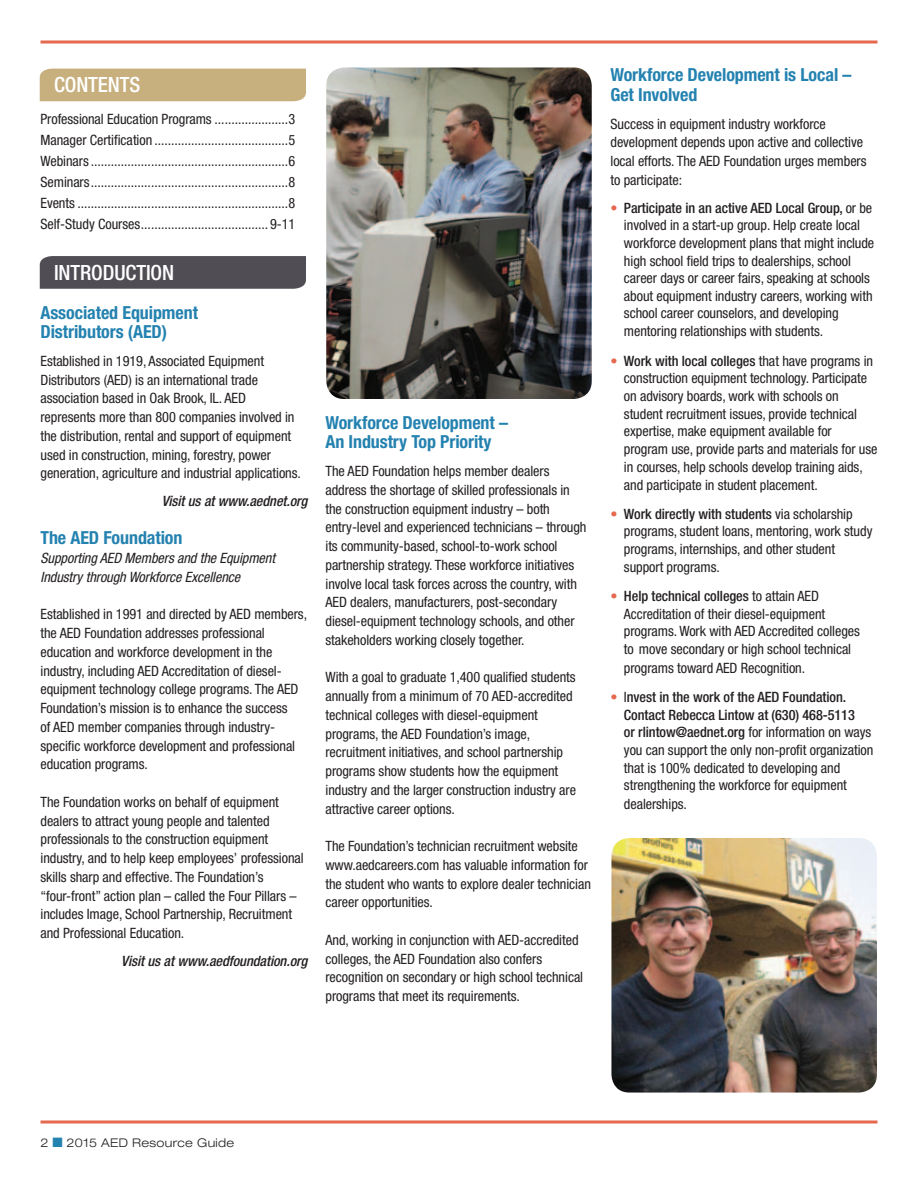
<style>
.page{position:relative;width:918px;height:1188px;background:#fff}
.page>*{position:absolute;margin:0;border:0;box-sizing:border-box;transform-origin:0 0}
.t1{font:500 condensed 21px "Helvetica Neue";letter-spacing:-.005em;color:#fff}
.t2{font:700 condensed 18px/19.5px "Helvetica Neue";letter-spacing:-.005em;color:#2482b0}
.t3{font:condensed 14.25px/18.8px "Helvetica Neue";letter-spacing:-.005em;color:#231f20}
.t4{font:italic condensed 14.25px/18.8px "Helvetica Neue";letter-spacing:-.005em;color:#231f20}
.t5{font:italic 500 condensed 14.25px "Helvetica Neue";letter-spacing:-.005em;color:#231f20}
.t6{font:300 expanded 12px "Helvetica Neue";letter-spacing:.03em;color:#231f20}
.s1{color:#e5684f}
.s2{font-weight:500}
.s3{color:#2482b0}
</style>
<div class="page">
<div style="left:40px;top:69px;width:266px;height:32px;background:#c7af7e"></div>
<div style="left:40px;top:256px;width:266px;height:33px;background:#504d55"></div>
<svg style="left:40px;top:40px;width:838px;height:4px;background:#eb8d7a"></svg>
<svg style="left:40px;top:1120px;width:838px;height:4px;background:#eb8d7a"></svg>
<img style="left:326px;top:68px;width:266px;height:331px">
<img style="left:611px;top:838px;width:266px;height:255px">
<h1 class="t1" style="left:54px;top:72px;width:88px">CONTENTS</h1>
<p class="t3" style="left:40px;top:108px;width:257px;line-height:21px;text-align:justify">Professional Education Programs ......................3<br>Manager Certification ........................................5<br>Webinars ...........................................................6<br>Seminars...........................................................8<br>Events ...............................................................8<br>Self-Study Courses...................................... 9-11</p>
<h1 class="t1" style="left:54px;top:260px;width:122px">INTRODUCTION</h1>
<p class="t2" style="left:40px;top:302px;width:159px">Associated Equipment<br>Distributors (AED)</p>
<p class="t3" style="left:40px;top:351px;width:262px">Established in 1919, Associated Equipment Distributors (AED) is an international trade association based in Oak Brook, IL. AED represents more than 800 companies involved in the distribution, rental and support of equipment used in construction, mining, forestry, power generation, agriculture and industrial applications.</p>
<p class="t5" style="left:162px;top:493px;width:147px">Visit us at www.aednet.org</p>
<p class="t2" style="left:40px;top:528px;width:144px">The AED Foundation</p>
<p class="t4" style="left:40px;top:549px;width:236px">Supporting AED Members and the Equipment<br>Industry through Workforce Excellence</p>
<p class="t3" style="left:40px;top:605px;width:268px">Established in 1991 and directed by AED members, the AED Foundation addresses professional education and workforce development in the industry, including AED Accreditation of diesel&shy;equipment technology college programs. The AED Foundation’s mission is to enhance the success<br>of AED member companies through industry&shy;specific workforce development and professional education programs.</p>
<p class="t3" style="left:40px;top:792px;width:265px">The Foundation works on behalf of equipment dealers to attract young people and talented professionals to the construction equipment industry, and to help keep employees’ professional skills sharp and effective. The Foundation’s “four-front” action plan – called the Four Pillars – includes Image, School Partnership, Recruitment and Professional Education.</p>
<p class="t5" style="left:121px;top:952px;width:188px">Visit us at www.aedfoundation.org</p>
<p class="t2" style="left:326px;top:413px;width:184px">Workforce Development –<br>An Industry Top Priority</p>
<p class="t3" style="left:326px;top:462px;width:263px">The AED Foundation helps member dealers address the shortage of skilled professionals in the construction equipment industry – both entry-level and experienced technicians – through its community-based, school-to-work school partnership strategy. These workforce initiatives involve local task forces across the country, with AED dealers, manufacturers, post-secondary diesel-equipment technology schools, and other stakeholders working closely together.</p>
<p class="t3" style="left:326px;top:668px;width:252px">With a goal to graduate 1,400 qualified students annually from a minimum of 70 AED-accredited technical colleges with diesel-equipment programs, the AED Foundation’s image, recruitment initiatives, and school partnership programs show students how the equipment industry and the larger construction industry are attractive career options.</p>
<p class="t3" style="left:326px;top:837px;width:267px">The Foundation’s technician recruitment website www.aedcareers.com has valuable information for the student who wants to explore dealer technician career opportunities.</p>
<p class="t3" style="left:326px;top:930px;width:259px">And, working in conjunction with AED-accredited colleges, the AED Foundation also confers recognition on secondary or high school technical programs that meet its requirements.</p>
<p class="t2" style="left:610px;top:65px;width:242px">Workforce Development is Local –<br>Get Involved</p>
<p class="t3" style="left:610px;top:114px;width:258px">Success in equipment industry workforce development depends upon active and collective local efforts. The AED Foundation urges members to participate:</p>
<p class="t3" style="left:624px;top:199px;width:252px;line-height:17.7px;text-indent:-13px"><span class="s1">•</span> <span class="s2">Participate in an active AED Local Group,</span> or be involved in a start-up group. Help create local workforce development plans that might include high school field trips to dealerships, school career days or career fairs, speaking at schools about equipment industry careers, working with school career counselors, and developing mentoring relationships with students.</p>
<p class="t3" style="left:624px;top:352px;width:255px;line-height:17.7px;text-indent:-13px"><span class="s1">•</span> <span class="s2">Work with local colleges</span> that have programs in construction equipment technology. Participate on advisory boards, work with schools on student recruitment issues, provide technical expertise, make equipment available for program use, provide parts and materials for use in courses, help schools develop training aids, and participate in student placement.</p>
<p class="t3" style="left:624px;top:505px;width:250px;line-height:17.7px;text-indent:-13px"><span class="s1">•</span> <span class="s2">Work directly with students</span> via scholarship programs, student loans, mentoring, work study programs, internships, and other student support programs.</p>
<p class="t3" style="left:624px;top:587px;width:237px;line-height:17.9px;text-indent:-14px"><span class="s1">•</span> <span class="s2">Help technical colleges</span> to attain AED Accreditation of their diesel-equipment programs. Work with AED Accredited colleges to move secondary or high school technical programs toward AED Recognition.</p>
<p class="t3" style="left:624px;top:688px;width:251px;line-height:17.9px;text-indent:-13px"><span class="s1">•</span> I<span class="s2">nvest in the work of the AED Foundation.<br>Contact Rebecca Lintow at (630) 468-5113<br>or rlintow@aednet.org</span> for information on ways you can support the only non-profit organization that is 100% dedicated to developing and strengthening the workforce for equipment dealerships.</p>
<p class="t6" style="left:40px;top:1135px;width:195px">2 <span class="s3">■</span> 2015 AED Resource Guide</p>
</div>
